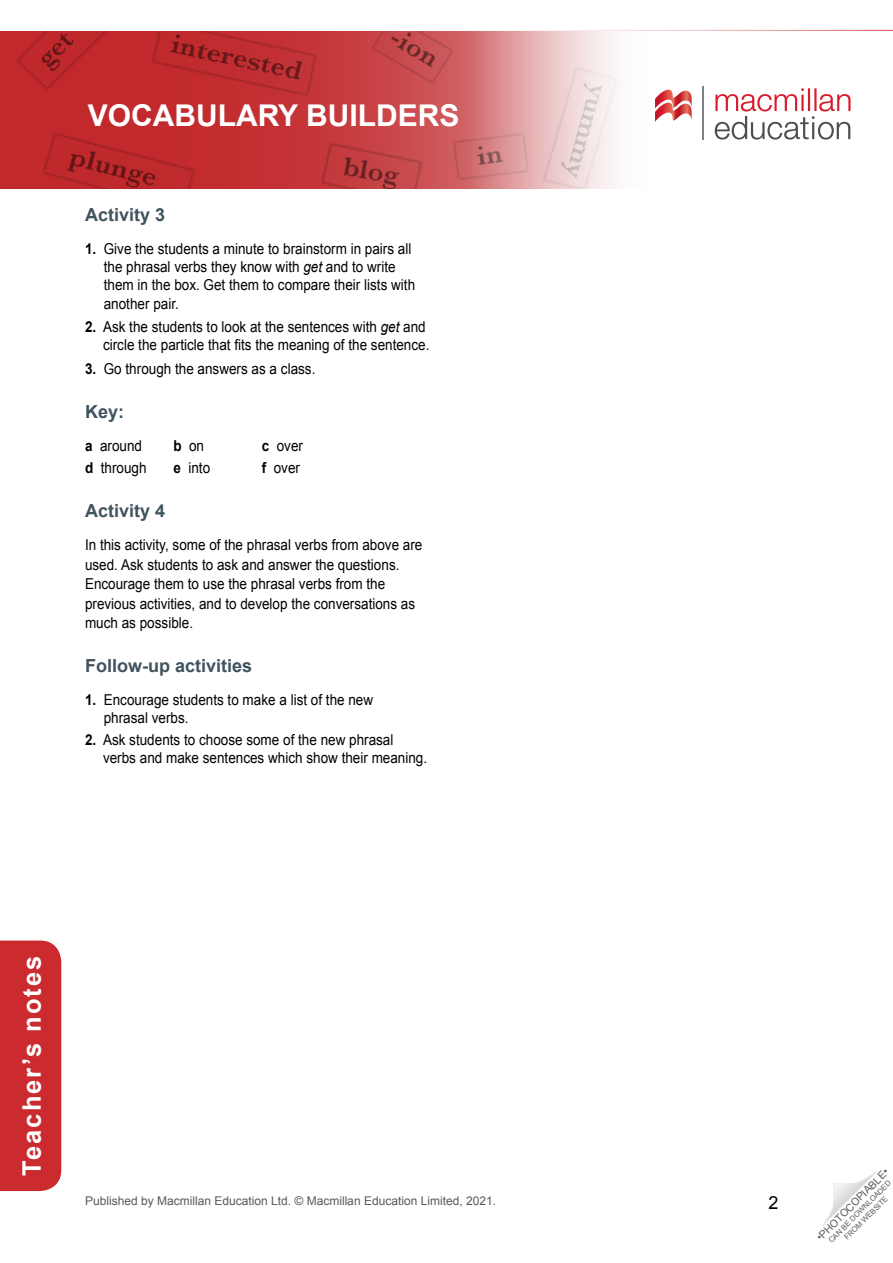
<style>
.page{position:relative;width:893px;height:1263px;background:#fff}
.page>*{position:absolute;margin:0;border:0;box-sizing:border-box;transform-origin:0 0}
.t1{font:700 30px "Arial";color:#fff}
.t2{font:700 25.5px "Arial";letter-spacing:.08em;color:#fff}
.subhead{font:700 18px "Arial";color:#41535d}
.t3{font:18px "Arial";color:#000}
.body_text{font:15px/18px "Arial";color:#000;scale:.9 1}
.al_list{font:15px "Arial";color:#000;scale:.9 1}
.t4{font:12px "Arial";color:#58595b}
.t5{font:10.5px "Arial";color:#58595b}
.t6{font:7.5px/9px "Arial";color:#58595b;text-align:center}
.s1{font-weight:700}
.s2{font-style:italic}
</style>
<div class="page">
<img style="left:0;top:31px;width:287px;height:157px">
<svg style="left:287px;top:31px;width:564px;height:158px"></svg>
<svg style="left:655px;top:89px;width:37px;height:34px"></svg>
<hr style="left:703px;top:86px;width:1px;height:54px;background:#808285">
<svg style="left:715px;top:88px;width:135px;height:52px"></svg>
<div style="left:0;top:940px;width:61px;height:251px;background:#cb2b2e"></div>
<hr style="left:0;top:30px;width:893px;height:1px;background:#cb2b2e">
<svg style="left:822px;top:1171px;width:55px;height:55px"></svg>
<h1 class="t1" style="left:88px;top:95px;width:373px">VOCABULARY BUILDERS</h1>
<p class="subhead" style="left:85px;top:203px;width:82px">Activity 3</p>
<p class="body_text" style="left:104px;top:240px;width:347px;text-indent:-19px"><span class="s1">1.</span> Give the students a minute to brainstorm in pairs all the phrasal verbs they know with <span class="s2">get</span> and to write them in the box. Get them to compare their lists with</p>
<p class="body_text" style="left:104px;top:295px;width:85px">another pair.</p>
<p class="body_text" style="left:85px;top:318px;width:384px;text-align:right"><span class="s1">2.</span> Ask the students to look at the sentences with <span class="s2">get</span> and circle the particle that fits the meaning of the sentence.</p>
<p class="body_text" style="left:85px;top:360px;width:257px"><span class="s1">3.</span> Go through the answers as a class.</p>
<p class="subhead" style="left:85px;top:400px;width:41px">Key:</p>
<p class="al_list" style="left:85px;top:436px;width:65px"><span class="s1">a</span> around</p>
<p class="al_list" style="left:85px;top:458px;width:70px"><span class="s1">d</span> through</p>
<p class="al_list" style="left:173px;top:436px;width:36px"><span class="s1">b</span> on</p>
<p class="al_list" style="left:173px;top:458px;width:42px"><span class="s1">e</span> into</p>
<p class="al_list" style="left:262px;top:436px;width:47px"><span class="s1">c</span> over</p>
<p class="al_list" style="left:262px;top:458px;width:44px"><span class="s1">f</span> over</p>
<p class="subhead" style="left:85px;top:499px;width:82px">Activity 4</p>
<p class="body_text" style="left:85px;top:535px;width:376px;line-height:19.5px">In this activity, some of the phrasal verbs from above are used. Ask students to ask and answer the questions.<br>Encourage them to use the phrasal verbs from the previous activities, and to develop the conversations as much as possible.</p>
<p class="subhead" style="left:85px;top:654px;width:169px">Follow-up activities</p>
<p class="body_text" style="left:104px;top:690px;width:301px;text-indent:-19px"><span class="s1">1.</span> Encourage students to make a list of the new phrasal verbs.</p>
<p class="body_text" style="left:103px;top:731px;width:362px;text-indent:-18px"><span class="s1">2.</span> Ask students to choose some of the new phrasal verbs and make sentences which show their meaning.</p>
<h2 class="t2" style="left:15px;top:1176px;width:222px;rotate:-90deg">Teacher’s notes</h2>
<p class="t4" style="left:85px;top:1193px;width:413px">Published by Macmillan Education Ltd. © Macmillan Education Limited, 2021.</p>
<p class="t3" style="left:769px;top:1191px;width:12px">2</p>
<p class="t5" style="left:813px;top:1234px;width:99px;rotate:-45deg">•PHOTOCOPIABLE•</p>
<p class="t6" style="left:827px;top:1238px;width:86px;rotate:-45deg">CAN BE DOWNLOADED<br>FROM WEBSITE</p>
</div>
